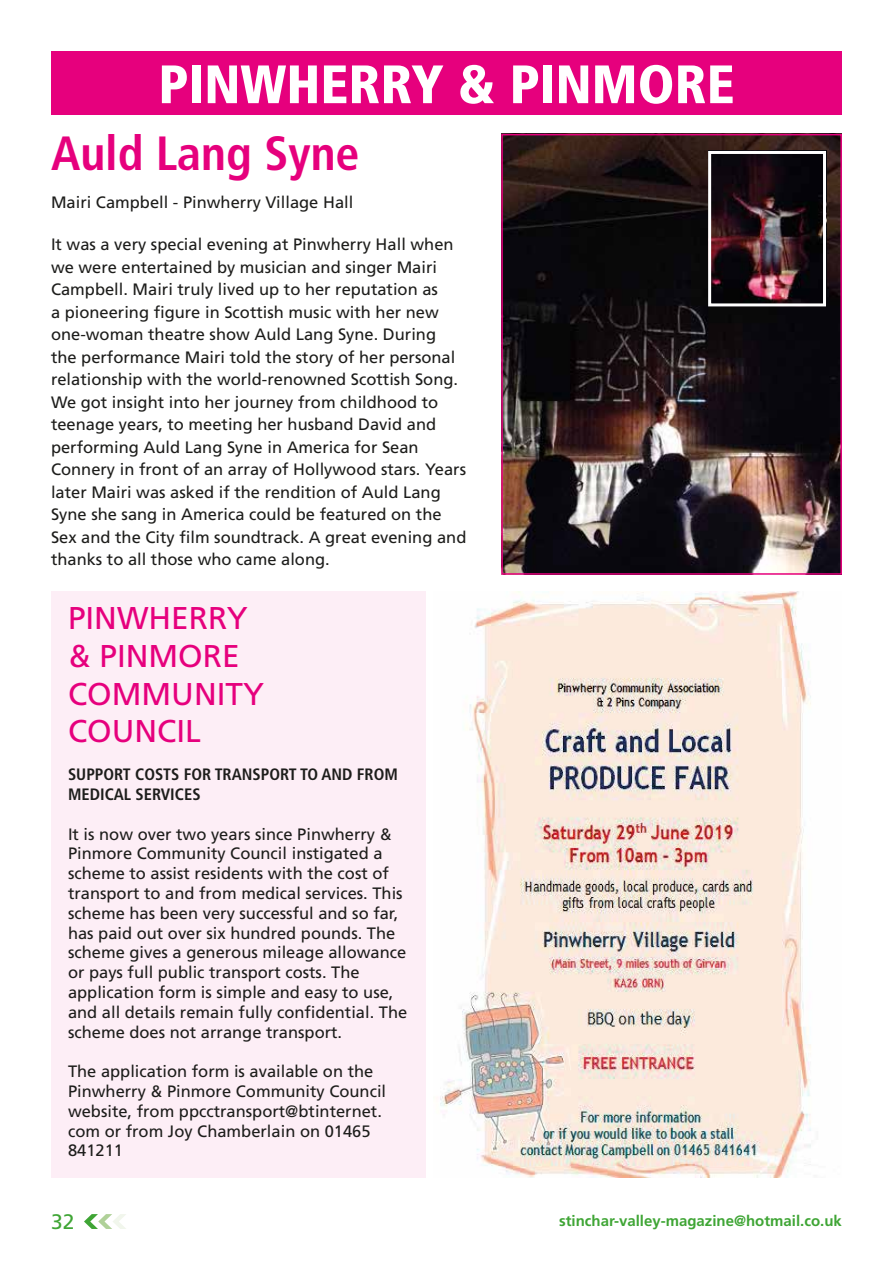
<style>
.page{position:relative;width:893px;height:1263px;background:#fff}
.page>*{position:absolute;margin:0;border:0;box-sizing:border-box;transform-origin:0 0}
.t1{font:900 condensed 54px "Frutiger";color:#fff}
.t2{font:700 condensed 48px "Frutiger";color:#e6007d}
.t3{font:31.5px/37.8px "Frutiger";color:#e6007d}
.t4{font:21px "Frutiger";color:#3fa535}
.t5{font:16.5px/22.5px "Frutiger";color:#1d1d1b}
.t6{font:700 condensed 16.5px/19.8px "Frutiger";color:#1d1d1b}
.t7{font:700 15px "Frutiger";color:#3fa535}
</style>
<div class="page">
<svg style="left:84px;top:1214px;width:42px;height:15px"></svg>
<div style="left:51px;top:51px;width:791px;height:64px;background:#e6007d"></div>
<img style="left:504px;top:137px;width:335px;height:435px">
<div style="left:501px;top:134px;width:341px;height:441px;border:2px solid #e6007d"></div>
<img style="left:712px;top:155px;width:110px;height:147px">
<div style="left:708px;top:151px;width:118px;height:155px;border:3px solid #fff"></div>
<div style="left:51px;top:591px;width:374px;height:587px;background:#fdeef6"></div>
<img style="left:440px;top:591px;width:371px;height:587px">
<h1 class="t1" style="left:158px;top:52px;width:578px">PINWHERRY &amp; PINMORE</h1>
<h2 class="t2" style="left:51px;top:125px;width:310px">Auld Lang Syne</h2>
<p class="t5" style="left:51px;top:191px;width:304px">Mairi Campbell - Pinwherry Village Hall</p>
<p class="t5" style="left:51px;top:233px;width:417px">It was a very special evening at Pinwherry Hall when we were entertained by musician and singer Mairi Campbell. Mairi truly lived up to her reputation as<br>a pioneering figure in Scottish music with her new one-woman theatre show Auld Lang Syne. During<br>the performance Mairi told the story of her personal relationship with the world-renowned Scottish Song.<br>We got insight into her journey from childhood to teenage years, to meeting her husband David and performing Auld Lang Syne in America for Sean Connery in front of an array of Hollywood stars. Years later Mairi was asked if the rendition of Auld Lang Syne she sang in America could be featured on the Sex and the City film soundtrack. A great evening and thanks to all those who came along.</p>
<h3 class="t3" style="left:68px;top:599px;width:197px">PINWHERRY &amp; PINMORE<br>COMMUNITY<br>COUNCIL</h3>
<p class="t6" style="left:68px;top:765px;width:331px">SUPPORT COSTS FOR TRANSPORT TO AND FROM<br>MEDICAL SERVICES</p>
<p class="t5" style="left:68px;top:824px;width:341px;line-height:19.8px">It is now over two years since Pinwherry &amp; Pinmore Community Council instigated a scheme to assist residents with the cost of transport to and from medical services. This scheme has been very successful and so far, has paid out over six hundred pounds. The scheme gives a generous mileage allowance or pays full public transport costs. The application form is simple and easy to use, and all details remain fully confidential. The scheme does not arrange transport.</p>
<p class="t5" style="left:68px;top:1061px;width:320px;line-height:19.8px">The application form is available on the Pinwherry &amp; Pinmore Community Council website, from ppcctransport@btinternet. com or from Joy Chamberlain on 01465<br>841211</p>
<p class="t4" style="left:51px;top:1209px;width:25px">32</p>
<p class="t7" style="left:559px;top:1212px;width:284px">stinchar-valley-magazine@hotmail.co.uk</p>
</div>
